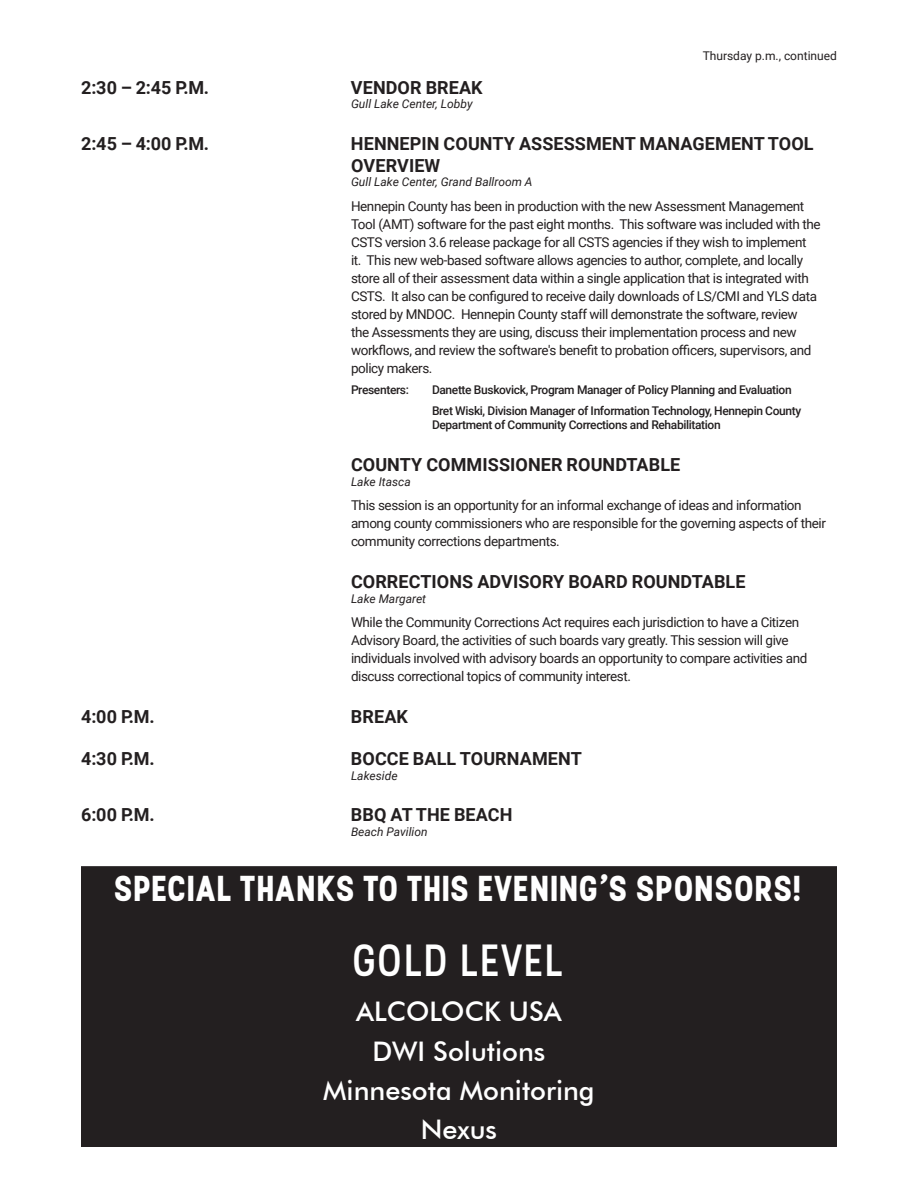
<style>
.page{position:relative;width:918px;height:1188px;background:#fff}
.page>*{position:absolute;margin:0;border:0;box-sizing:border-box;transform-origin:0 0}
.Author{font:500 45px "Stellar";color:#fff}
.Author-2{font:700 36px "Stellar";color:#fff}
.Author-3{font:500 27px "Futura BT";color:#fff}
.Agenda_Time{font:700 18px/21.6px "Roboto";letter-spacing:.005em;color:#231f20}
.BreakoutTEXT{font:13.5px/18px "Roboto";letter-spacing:-.03em;color:#231f20}
.BreakoutSPEAKER{font:500 12px/14.4px "Roboto";letter-spacing:-.03em;color:#231f20}
.Room{font:italic 12px "Roboto";color:#231f20}
.Author-4{font:12px "Roboto";color:#231f20}
</style>
<div class="page">
<div style="left:82px;top:867px;width:754px;height:279px;background:#231f20"></div>
<div style="left:81px;top:866px;width:756px;height:281px;border:2px solid #231f20"></div>
<p class="Author-4" style="left:703px;top:47px;width:136px">Thursday p.m., continued</p>
<p class="Agenda_Time" style="left:81px;top:76px;width:129px">2:30 – 2:45 P.M.</p>
<p class="Agenda_Time" style="left:351px;top:76px;width:133px">VENDOR BREAK</p>
<p class="Room" style="left:351px;top:95px;width:123px">Gull Lake Center, Lobby</p>
<p class="Agenda_Time" style="left:81px;top:132px;width:129px">2:45 – 4:00 P.M.</p>
<p class="Agenda_Time" style="left:351px;top:132px;width:464px">HENNEPIN COUNTY ASSESSMENT MANAGEMENT TOOL<br>OVERVIEW</p>
<p class="Room" style="left:351px;top:173px;width:183px">Gull Lake Center, Grand Ballroom A</p>
<p class="BreakoutTEXT" style="left:351px;top:196px;width:471px">Hennepin County has been in production with the new Assessment Management Tool (AMT) software for the past eight months. This software was included with the CSTS version 3.6 release package for all CSTS agencies if they wish to implement<br>it. This new web-based software allows agencies to author, complete, and locally store all of their assessment data within a single application that is integrated with CSTS. It also can be configured to receive daily downloads of LS/CMI and YLS data stored by MNDOC. Hennepin County staff will demonstrate the software, review<br>the Assessments they are using, discuss their implementation process and new workflows, and review the software's benefit to probation officers, supervisors, and policy makers.</p>
<p class="BreakoutSPEAKER" style="left:351px;top:382px;width:59px">Presenters:</p>
<p class="BreakoutSPEAKER" style="left:432px;top:382px;width:361px">Danette Buskovick, Program Manager of Policy Planning and Evaluation</p>
<p class="BreakoutSPEAKER" style="left:432px;top:403px;width:371px">Bret Wiski, Division Manager of Information Technology, Hennepin County<br>Department of Community Corrections and Rehabilitation</p>
<p class="Agenda_Time" style="left:351px;top:453px;width:331px">COUNTY COMMISSIONER ROUNDTABLE</p>
<p class="Room" style="left:351px;top:473px;width:61px">Lake Itasca</p>
<p class="BreakoutTEXT" style="left:351px;top:496px;width:476px">This session is an opportunity for an informal exchange of ideas and information among county commissioners who are responsible for the governing aspects of their community corrections departments.</p>
<p class="Agenda_Time" style="left:351px;top:570px;width:396px">CORRECTIONS ADVISORY BOARD ROUNDTABLE</p>
<p class="Room" style="left:351px;top:590px;width:77px">Lake Margaret</p>
<p class="BreakoutTEXT" style="left:351px;top:613px;width:458px">While the Community Corrections Act requires each jurisdiction to have a Citizen Advisory Board, the activities of such boards vary greatly. This session will give individuals involved with advisory boards an opportunity to compare activities and discuss correctional topics of community interest.</p>
<p class="Agenda_Time" style="left:81px;top:705px;width:75px">4:00 P.M.</p>
<p class="Agenda_Time" style="left:351px;top:705px;width:59px">BREAK</p>
<p class="Agenda_Time" style="left:81px;top:747px;width:75px">4:30 P.M.</p>
<p class="Agenda_Time" style="left:351px;top:747px;width:232px">BOCCE BALL TOURNAMENT</p>
<p class="Room" style="left:351px;top:767px;width:48px">Lakeside</p>
<p class="Agenda_Time" style="left:81px;top:804px;width:75px">6:00 P.M.</p>
<p class="Agenda_Time" style="left:351px;top:804px;width:163px">BBQ AT THE BEACH</p>
<p class="Room" style="left:351px;top:823px;width:78px">Beach Pavilion</p>
<p class="Author-2" style="left:115px;top:865px;width:690px">SPECIAL THANKS TO THIS EVENING'S SPONSORS!</p>
<p class="Author" style="left:353px;top:933px;width:214px">GOLD LEVEL</p>
<p class="Author-3" style="left:356px;top:995px;width:207px">ALCOLOCK USA</p>
<p class="Author-3" style="left:373px;top:1035px;width:174px">DWI Solutions</p>
<p class="Author-3" style="left:323px;top:1074px;width:273px">Minnesota Monitoring</p>
<p class="Author-3" style="left:421px;top:1113px;width:78px">Nexus</p>
</div>
